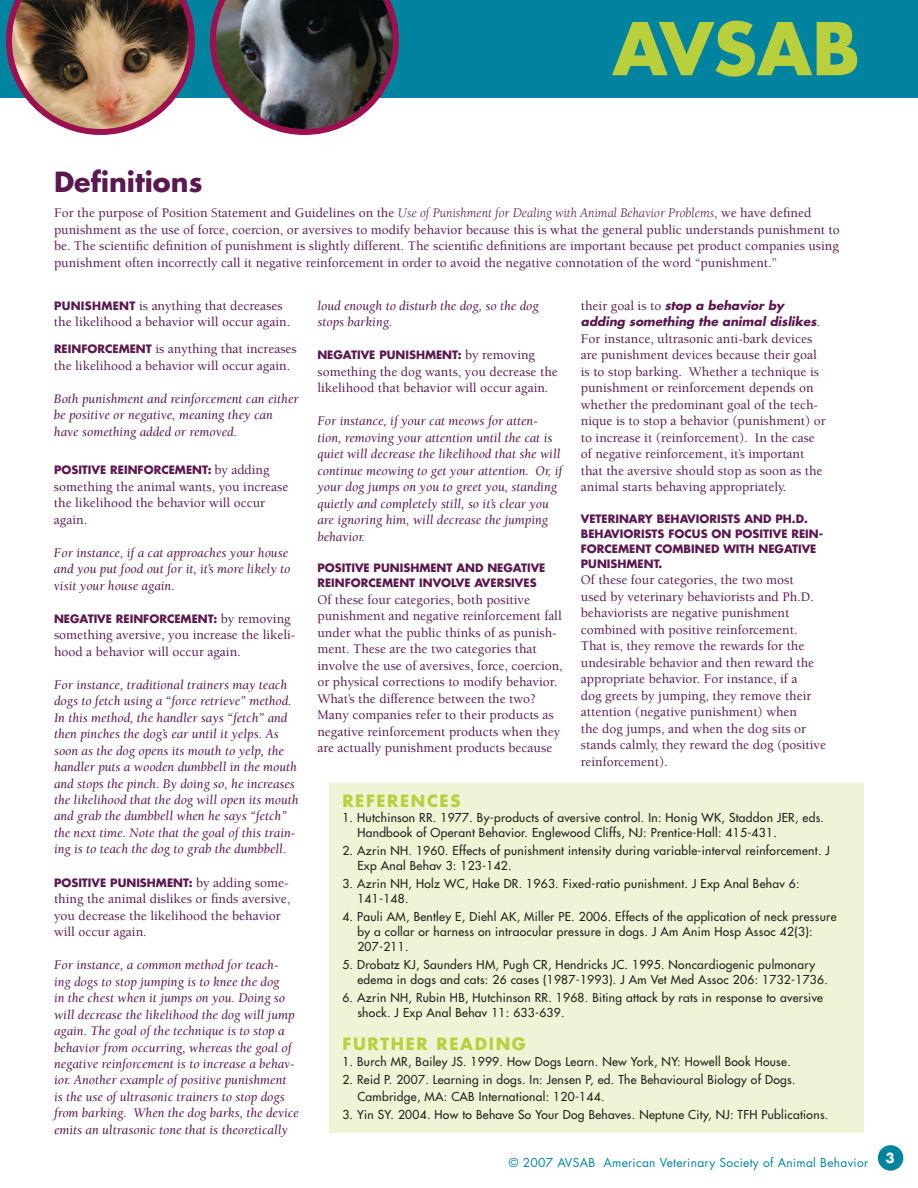
<style>
.page{position:relative;width:918px;height:1188px;background:#fff}
.page>*{position:absolute;margin:0;border:0;box-sizing:border-box;transform-origin:0 0}
.t1{font:700 27px "Futura";color:#5a184f}
.t2{font:700 16.5px "Futura";letter-spacing:.1em;color:#bacf3c}
.t3{font:500 13.5px/16.5px "Berkeley";color:#5a184f}
.t4{font:italic 13.5px/16.5px "Berkeley";color:#5a184f}
.t5{font:700 13.5px "Futura";color:#fff}
.t6{font:12px/15px "Futura";letter-spacing:.025em;color:#20231e}
.t7{font:italic 700 12px/16.5px "Futura";color:#5a184f}
.t8{font:12px "Futura";letter-spacing:.025em;color:#00839f}
.t9{font:700 11.25px/15px "Futura";color:#5a184f}
.s1{font-weight:400;font-style:italic}
.s2{font-family:"Futura";font-weight:700;font-size:11.25px}
.s3{font-family:"Berkeley";font-weight:500;font-size:13.5px}
.s4{font-family:"Berkeley";font-weight:500;font-style:normal;font-size:13.5px}
</style>
<div class="page">
<div style="left:0;top:0;width:918px;height:97px;background:#00839f"></div>
<img style="left:6px;top:0;width:189px;height:135px">
<div style="left:878px;top:1145px;width:25px;height:26px;background:#00839f;border-radius:50%"></div>
<div style="left:329px;top:783px;width:535px;height:350px;background:#f0f3d5"></div>
<svg style="left:612px;top:21px;width:245px;height:56px"></svg>
<svg style="left:210px;top:0;width:189px;height:135px"></svg>
<p class="t1" style="left:54px;top:163px;width:150px">DEFINITIONS</p>
<p class="t3" style="left:54px;top:205px;width:787px">For the purpose of Position Statement and Guidelines on the <span class="s1">Use of Punishment for Dealing with Animal Behavior Problems,</span> we have defined punishment as the use of force, coercion, or aversives to modify behavior because this is what the general public understands punishment to be. The scientific definition of punishment is slightly different. The scientific definitions are important because pet product companies using punishment often incorrectly call it negative reinforcement in order to avoid the negative connotation of the word “punishment.”</p>
<p class="t3" style="left:54px;top:298px;width:238px"><span class="s2">PUNISHMENT</span> is anything that decreases the likelihood a behavior will occur again.</p>
<p class="t3" style="left:54px;top:341px;width:244px"><span class="s2">REINFORCEMENT</span> is anything that increases the likelihood a behavior will occur again.</p>
<p class="t4" style="left:54px;top:391px;width:246px">Both punishment and reinforcement can either be positive or negative, meaning they can have something added or removed.</p>
<p class="t9" style="left:54px;top:462px;width:217px">POSITIVE REINFORCEMENT: <span class="s3">by adding</span></p>
<p class="t3" style="left:54px;top:478px;width:236px">something the animal wants, you increase the likelihood the behavior will occur again.</p>
<p class="t4" style="left:54px;top:544px;width:238px">For instance, if a cat approaches your house and you put food out for it, it’s more likely to visit your house again.</p>
<p class="t9" style="left:54px;top:611px;width:238px">NEGATIVE REINFORCEMENT: <span class="s3">by removing</span></p>
<p class="t3" style="left:54px;top:627px;width:243px">something aversive, you increase the likeli&shy;hood a behavior will occur again.</p>
<p class="t4" style="left:54px;top:676px;width:246px">For instance, traditional trainers may teach dogs to fetch using a “force retrieve” method.<br>In this method, the handler says “fetch” and then pinches the dog’s ear until it yelps. As soon as the dog opens its mouth to yelp, the handler puts a wooden dumbbell in the mouth and stops the pinch. By doing so, he increases the likelihood that the dog will open its mouth and grab the dumbbell when he says “fetch” the next time. Note that the goal of this train&shy;ing is to teach the dog to grab the dumbbell.</p>
<p class="t9" style="left:54px;top:875px;width:236px">POSITIVE PUNISHMENT: <span class="s3">by adding some-</span></p>
<p class="t3" style="left:54px;top:891px;width:238px">thing the animal dislikes or finds aversive, you decrease the likelihood the behavior will occur again.</p>
<p class="t4" style="left:54px;top:957px;width:246px">For instance, a common method for teach-<br>ing dogs to stop jumping is to knee the dog<br>in the chest when it jumps on you. Doing so will decrease the likelihood the dog will jump again. The goal of the technique is to stop a behavior from occurring, whereas the goal of negative reinforcement is to increase a behav&shy;ior. Another example of positive punishment<br>is the use of ultrasonic trainers to stop dogs from barking. When the dog barks, the device emits an ultrasonic tone that is theoretically</p>
<p class="t4" style="left:317px;top:298px;width:223px">loud enough to disturb the dog, so the dog stops barking.</p>
<p class="t9" style="left:317px;top:347px;width:219px">NEGATIVE PUNISHMENT: <span class="s3">by removing</span></p>
<p class="t3" style="left:317px;top:364px;width:242px">something the dog wants, you decrease the likelihood that behavior will occur again.</p>
<p class="t4" style="left:317px;top:413px;width:246px">For instance, if your cat meows for atten&shy;tion, removing your attention until the cat is quiet will decrease the likelihood that she will continue meowing to get your attention. Or, if your dog jumps on you to greet you, standing quietly and completely still, so it’s clear you are ignoring him, will decrease the jumping behavior.</p>
<p class="t9" style="left:317px;top:560px;width:230px">POSITIVE PUNISHMENT AND NEGATIVE<br>REINFORCEMENT INVOLVE AVERSIVES</p>
<p class="t3" style="left:317px;top:592px;width:247px">Of these four categories, both positive punishment and negative reinforcement fall under what the public thinks of as punish&shy;ment. These are the two categories that involve the use of aversives, force, coercion, or physical corrections to modify behavior.<br>What’s the difference between the two?<br>Many companies refer to their products as negative reinforcement products when they are actually punishment products because</p>
<p class="t7" style="left:581px;top:297px;width:241px"><span class="s4">their goal is to</span> stop a behavior by adding something the animal dislikes<span class="s4">.</span></p>
<p class="t3" style="left:581px;top:331px;width:247px">For instance, ultrasonic anti-bark devices are punishment devices because their goal is to stop barking. Whether a technique is punishment or reinforcement depends on whether the predominant goal of the tech&shy;nique is to stop a behavior (punishment) or to increase it (reinforcement). In the case of negative reinforcement, it’s important that the aversive should stop as soon as the animal starts behaving appropriately.</p>
<p class="t9" style="left:581px;top:511px;width:244px">VETERINARY BEHAVIORISTS AND PH.D.<br>BEHAVIORISTS FOCUS ON POSITIVE REIN-<br>FORCEMENT COMBINED WITH NEGATIVE<br>PUNISHMENT.</p>
<p class="t3" style="left:581px;top:572px;width:247px">Of these four categories, the two most<br>used by veterinary behaviorists and Ph.D. behaviorists are negative punishment combined with positive reinforcement.<br>That is, they remove the rewards for the undesirable behavior and then reward the appropriate behavior. For instance, if a<br>dog greets by jumping, they remove their attention (negative punishment) when<br>the dog jumps, and when the dog sits or stands calmly, they reward the dog (positive reinforcement).</p>
<p class="t2" style="left:342px;top:789px;width:120px">REFERENCES</p>
<p class="t6" style="left:357px;top:810px;width:468px;text-indent:-15px">1. Hutchinson RR. 1977. By-products of aversive control. In: Honig WK, Staddon JER, eds.<br>Handbook of Operant Behavior. Englewood Cliffs, NJ: Prentice-Hall: 415-431.</p>
<p class="t6" style="left:357px;top:843px;width:474px;text-indent:-15px">2. Azrin NH. 1960. Effects of punishment intensity during variable-interval reinforcement. J<br>Exp Anal Behav 3: 123-142.</p>
<p class="t6" style="left:357px;top:876px;width:444px;text-indent:-15px">3. Azrin NH, Holz WC, Hake DR. 1963. Fixed-ratio punishment. J Exp Anal Behav 6:<br>141-148.</p>
<p class="t6" style="left:357px;top:909px;width:481px;text-indent:-15px">4. Pauli AM, Bentley E, Diehl AK, Miller PE. 2006. Effects of the application of neck pressure by a collar or harness on intraocular pressure in dogs. J Am Anim Hosp Assoc 42(3):<br>207-211.</p>
<p class="t6" style="left:357px;top:957px;width:472px;text-indent:-15px">5. Drobatz KJ, Saunders HM, Pugh CR, Hendricks JC. 1995. Noncardiogenic pulmonary edema in dogs and cats: 26 cases (1987-1993). J Am Vet Med Assoc 206: 1732-1736.</p>
<p class="t6" style="left:357px;top:990px;width:467px;text-indent:-15px">6. Azrin NH, Rubin HB, Hutchinson RR. 1968. Biting attack by rats in response to aversive shock. J Exp Anal Behav 11: 633-639.</p>
<p class="t2" style="left:342px;top:1032px;width:185px">FURTHER READING</p>
<p class="t6" style="left:342px;top:1054px;width:450px">1. Burch MR, Bailey JS. 1999. How Dogs Learn. New York, NY: Howell Book House.</p>
<p class="t6" style="left:357px;top:1072px;width:440px;line-height:16.5px;text-indent:-15px">2. Reid P. 2007. Learning in dogs. In: Jensen P, ed. The Behavioural Biology of Dogs.<br>Cambridge, MA: CAB International: 120-144.</p>
<p class="t6" style="left:342px;top:1107px;width:487px">3. Yin SY. 2004. How to Behave So Your Dog Behaves. Neptune City, NJ: TFH Publications.</p>
<p class="t8" style="left:509px;top:1154px;width:361px">© 2007 AVSAB American Veterinary Society of Animal Behavior</p>
<p class="t5" style="left:886px;top:1149px;width:11px">3</p>
</div>
